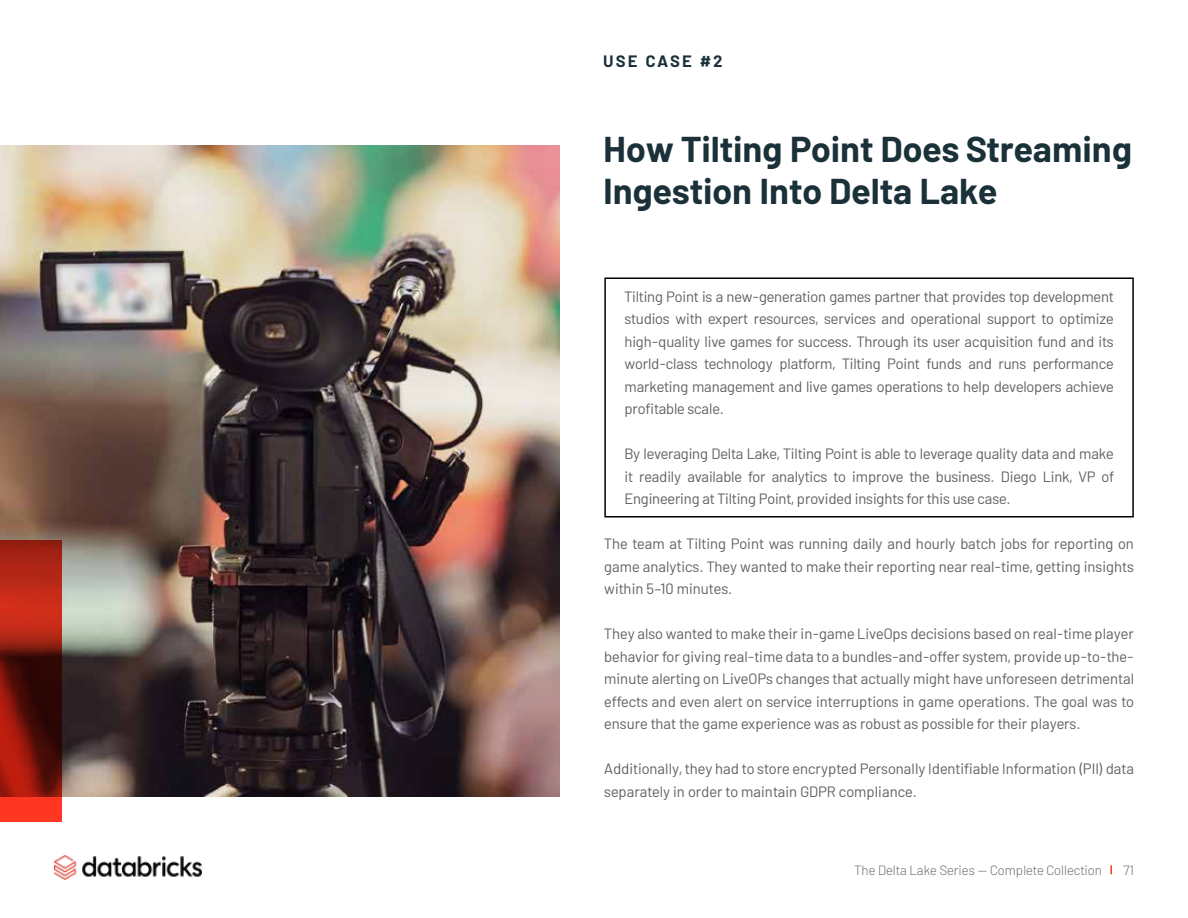
<style>
.page{position:relative;width:1188px;height:918px;background:#fff}
.page>*{position:absolute;margin:0;border:0;box-sizing:border-box;transform-origin:0 0}
.t1{font:700 36px/42px "Barlow";color:#1b3139}
.t2{font:700 16.5px "Barlow";letter-spacing:.15em;color:#1b3139}
.t3{font:15px/22.5px "Barlow";color:#606060;text-align:justify}
.t4{font:300 13.5px "Barlow";color:#6d6e71}
</style>
<div class="page">
<img style="left:0;top:146px;width:559px;height:650px">
<svg style="left:0;top:541px;width:62px;height:281px;background:#911c10"></svg>
<div style="left:604px;top:278px;width:530px;height:240px;border:2px solid #000"></div>
<svg style="left:1110px;top:865px;width:2px;height:9px"></svg>
<img style="left:54px;top:856px;width:148px;height:23px">
<p class="t2" style="left:603px;top:49px;width:121px">USE CASE #2</p>
<h1 class="t1" style="left:603px;top:125px;width:531px">How Tilting Point Does Streaming<br>Ingestion Into Delta Lake</h1>
<p class="t3" style="left:624px;top:284px;width:491px">Tilting Point is a new-generation games partner that provides top development studios with expert resources, services and operational support to optimize high-quality live games for success. Through its user acquisition fund and its world-class technology platform, Tilting Point funds and runs performance marketing management and live games operations to help developers achieve profitable scale.</p>
<p class="t3" style="left:624px;top:441px;width:491px">By leveraging Delta Lake, Tilting Point is able to leverage quality data and make it readily available for analytics to improve the business. Diego Link, VP of Engineering at Tilting Point, provided insights for this use case.</p>
<p class="t3" style="left:604px;top:531px;width:531px">The team at Tilting Point was running daily and hourly batch jobs for reporting on game analytics. They wanted to make their reporting near real-time, getting insights within 5–10 minutes.</p>
<p class="t3" style="left:604px;top:621px;width:531px">They also wanted to make their in-game LiveOps decisions based on real-time player behavior for giving real-time data to a bundles-and-offer system, provide up-to-the&shy;minute alerting on LiveOPs changes that actually might have unforeseen detrimental effects and even alert on service interruptions in game operations. The goal was to ensure that the game experience was as robust as possible for their players.</p>
<p class="t3" style="left:604px;top:756px;width:531px">Additionally, they had to store encrypted Personally Identifiable Information (PII) data separately in order to maintain GDPR compliance.</p>
<p class="t4" style="left:855px;top:860px;width:249px">The Delta Lake Series — Complete Collection</p>
<p class="t4" style="left:1124px;top:860px;width:12px">71</p>
</div>
